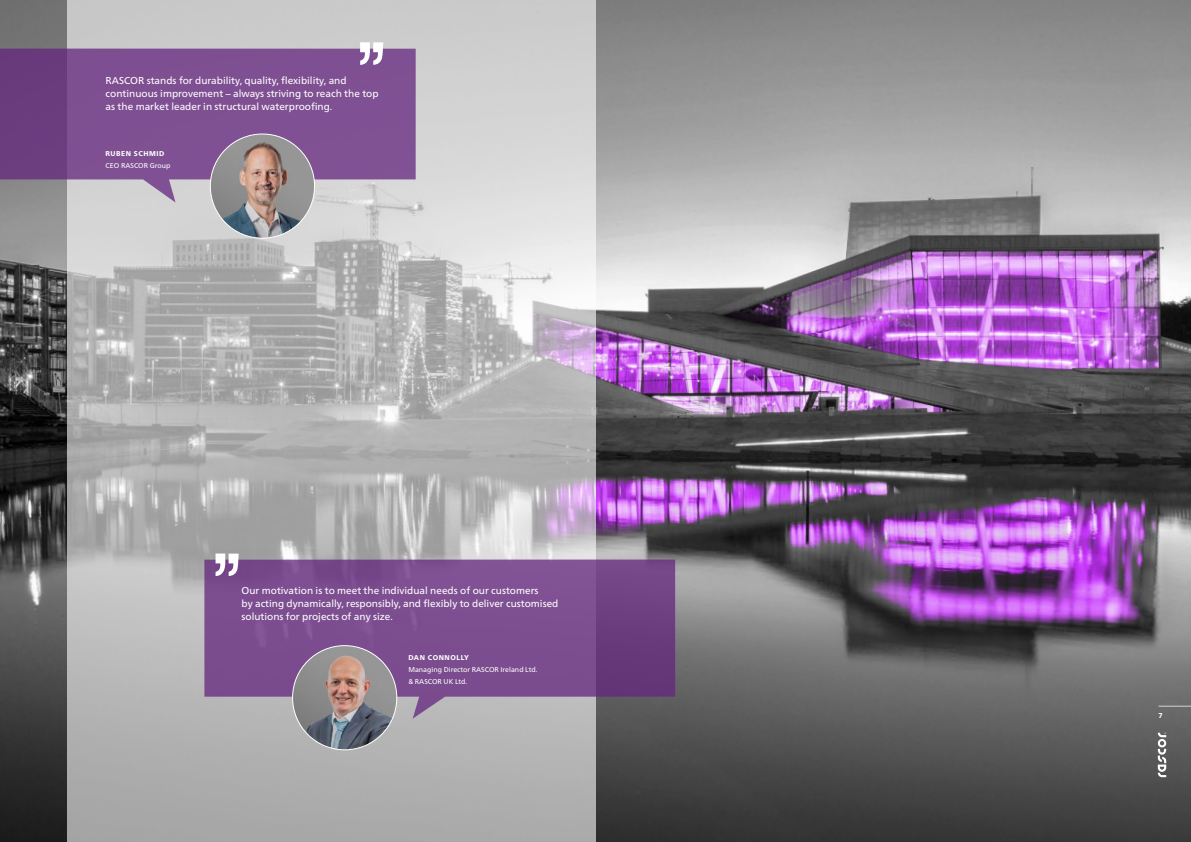
<style>
.page{position:relative;width:1191px;height:842px;background:#fff}
.page>*{position:absolute;margin:0;border:0;box-sizing:border-box;transform-origin:0 0}
.t1{font:10px/13px "Frutiger Neue LT Pro";color:#fff}
.t2{font:7px/12px "Frutiger Neue LT Pro";color:#fff}
.t3{font:800 7px "Frutiger Neue LT Pro";letter-spacing:.075em;color:#fff}
.t4{font:2.1px "Arial";color:#fff}
</style>
<div class="page">
<img style="left:0;top:0;width:1191px;height:842px">
<svg style="left:67px;top:0;width:528px;height:842px"></svg>
<svg style="left:0;top:49px;width:416px;height:153px;fill:#7f4f92"></svg>
<img style="left:210px;top:134px;width:104px;height:104px;border-radius:52px">
<svg style="left:360px;top:42px;width:23px;height:23px"></svg>
<svg style="left:204px;top:559px;width:471px;height:160px;fill:#7b4c8f"></svg>
<img style="left:292px;top:646px;width:105px;height:104px;border-radius:52px">
<svg style="left:215px;top:553px;width:24px;height:23px"></svg>
<svg style="left:1157px;top:733px;width:9px;height:44px"></svg>
<hr style="left:1158px;top:706px;width:33px;height:1px;background:#fff">
<p class="t1" style="left:106px;top:74px;width:274px">RASCOR stands for durability, quality, flexibility, and continuous improvement – always striving to reach the top as the market leader in structural waterproofing.</p>
<p class="t3" style="left:106px;top:149px;width:60px">RUBEN SCHMID</p>
<p class="t2" style="left:106px;top:159px;width:66px">CEO RASCOR Group</p>
<p class="t1" style="left:241px;top:584px;width:318px">Our motivation is to meet the individual needs of our customers<br>by acting dynamically, responsibly, and flexibly to deliver customised solutions for projects of any size.</p>
<p class="t3" style="left:408px;top:653px;width:62px">DAN CONNOLLY</p>
<p class="t2" style="left:408px;top:663px;width:131px">Managing Director RASCOR Ireland Ltd. &amp; RASCOR UK Ltd.</p>
<p class="t3" style="left:1158px;top:711px;width:6px">7</p>
<p class="t4" style="left:1164px;top:734px;width:3px;rotate:-90deg">®</p>
</div>
